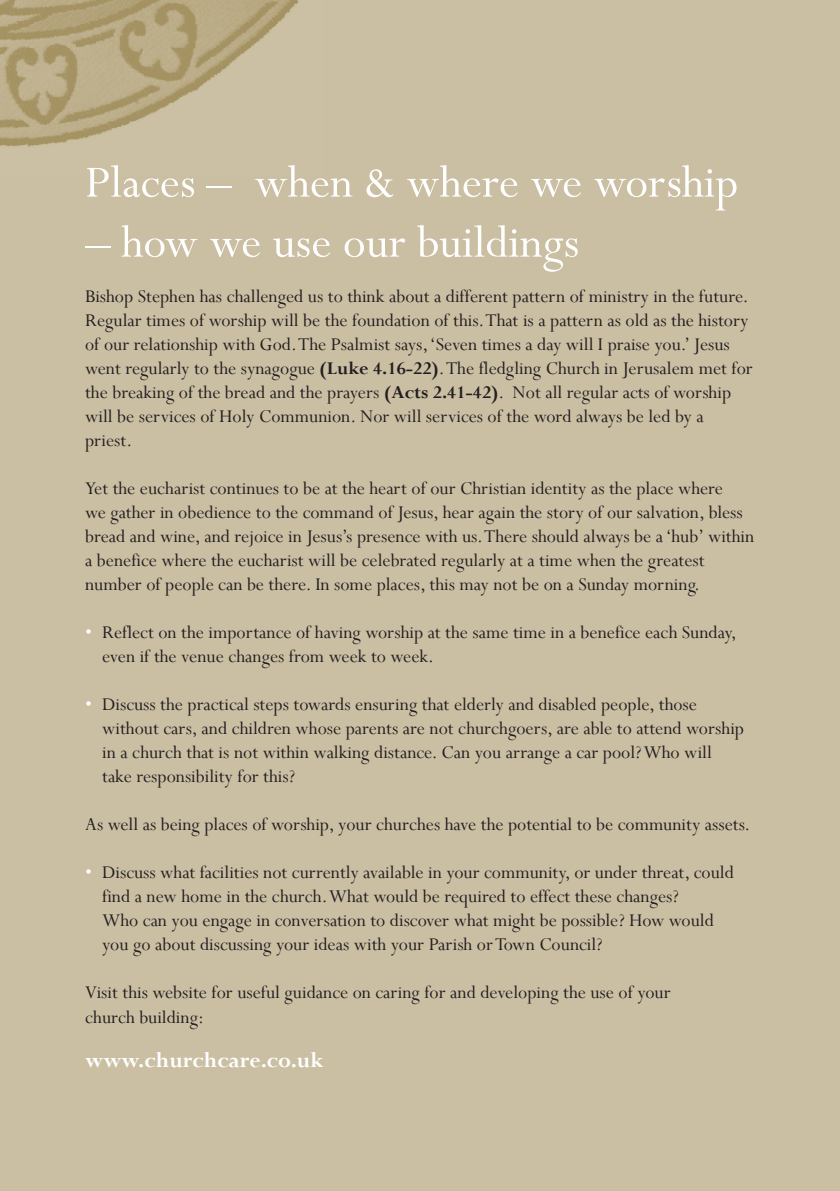
<style>
.page{position:relative;width:840px;height:1191px;background:#fff}
.page>*{position:absolute;margin:0;border:0;box-sizing:border-box;transform-origin:0 0}
.t1{font:50px "Perpetua";color:#fff}
.t2{font:700 24px "Perpetua";color:#fff}
.t3{font:20px/24px "Perpetua";color:#231f20}
.s1{font-weight:700}
.s2{color:#fff}
</style>
<div class="page">
<div style="left:0;top:0;width:839px;height:1191px;background:#cbbfa3"></div>
<img style="left:0;top:0;width:298px;height:147px">
<h1 class="t1" style="left:85px;top:151px;width:654px">Places – when &amp; where we worship</h1>
<h1 class="t1" style="left:85px;top:211px;width:495px">– how we use our buildings</h1>
<p class="t3" style="left:85px;top:284px;width:668px">Bishop Stephen has challenged us to think about a different pattern of ministry in the future.<br>Regular times of worship will be the foundation of this. That is a pattern as old as the history of our relationship with God. The Psalmist says, ‘Seven times a day will I praise you.’ Jesus went regularly to the synagogue <span class="s1">(Luke 4.16-22)</span>. The fledgling Church in Jerusalem met for the breaking of the bread and the prayers <span class="s1">(Acts 2.41-42)</span>. Not all regular acts of worship will be services of Holy Communion. Nor will services of the word always be led by a priest.</p>
<p class="t3" style="left:85px;top:476px;width:670px">Yet the eucharist continues to be at the heart of our Christian identity as the place where<br>we gather in obedience to the command of Jesus, hear again the story of our salvation, bless bread and wine, and rejoice in Jesus’s presence with us. There should always be a ‘hub’ within a benefice where the eucharist will be celebrated regularly at a time when the greatest number of people can be there. In some places, this may not be on a Sunday morning.</p>
<p class="t3" style="left:102px;top:620px;width:635px;text-indent:-17px"><span class="s2">•</span> Reflect on the importance of having worship at the same time in a benefice each Sunday, even if the venue changes from week to week.</p>
<p class="t3" style="left:102px;top:692px;width:643px;text-indent:-17px"><span class="s2">•</span> Discuss the practical steps towards ensuring that elderly and disabled people, those without cars, and children whose parents are not churchgoers, are able to attend worship in a church that is not within walking distance. Can you arrange a car pool? Who will take responsibility for this?</p>
<p class="t3" style="left:85px;top:812px;width:666px">As well as being places of worship, your churches have the potential to be community assets.</p>
<p class="t3" style="left:102px;top:860px;width:633px;text-indent:-17px"><span class="s2">•</span> Discuss what facilities not currently available in your community, or under threat, could find a new home in the church. What would be required to effect these changes?<br>Who can you engage in conversation to discover what might be possible? How would you go about discussing your ideas with your Parish or Town Council?</p>
<p class="t3" style="left:85px;top:980px;width:586px">Visit this website for useful guidance on caring for and developing the use of your church building:</p>
<p class="t2" style="left:85px;top:1045px;width:240px">www.churchcare.co.uk</p>
</div>
